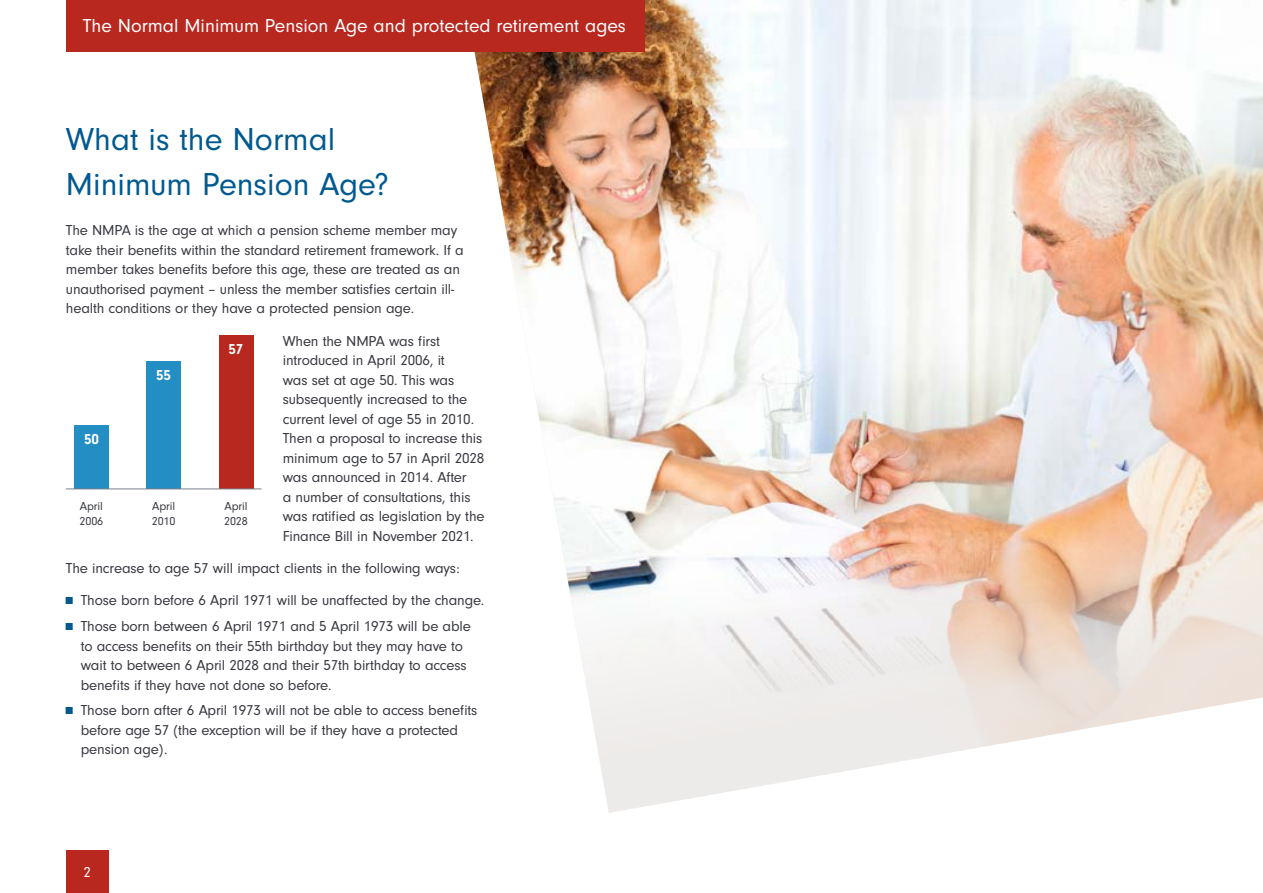
<style>
.page{position:relative;width:1263px;height:893px;background:#fff}
.page>*{position:absolute;margin:0;border:0;box-sizing:border-box;transform-origin:0 0}
.t1{font:33px/45px "Neuzeit Gro";color:#00598f}
.t2{font:19.5px "Neuzeit Gro";color:#fff}
.t3{font:15px/19.5px "Neuzeit Gro";letter-spacing:-.01em;color:#383941}
.t4{font:700 15px "Neuzeit Gro";color:#fff}
.t5{font:15px "Neuzeit Gro";color:#fff}
.t6{font:12px/15px "Neuzeit Gro";letter-spacing:-.01em;color:#383941}
.s1{font-weight:300;font-size:10.5px;color:#00598f}
</style>
<div class="page">
<img style="left:465px;top:0;width:798px;height:813px">
<div style="left:66px;top:0;width:578px;height:51px;background:#b8281f"></div>
<div style="left:66px;top:850px;width:42px;height:43px;background:#b8281f"></div>
<div style="left:74px;top:425px;width:34px;height:64px;background:#238ec3"></div>
<div style="left:147px;top:361px;width:34px;height:128px;background:#238ec3"></div>
<div style="left:219px;top:336px;width:34px;height:153px;background:#b8281f"></div>
<hr style="left:66px;top:489px;width:195px;height:1px;background:#7b7f8c">
<h2 class="t2" style="left:83px;top:15px;width:544px">The Normal Minimum Pension Age and protected retirement ages</h2>
<h1 class="t1" style="left:66px;top:117px;width:324px">What is the Normal<br>Minimum Pension Age?</h1>
<p class="t3" style="left:66px;top:221px;width:399px">The NMPA is the age at which a pension scheme member may take their benefits within the standard retirement framework. If a member takes benefits before this age, these are treated as an unauthorised payment – unless the member satisfies certain ill&shy;health conditions or they have a protected pension age.</p>
<p class="t3" style="left:283px;top:331px;width:203px">When the NMPA was first introduced in April 2006, it<br>was set at age 50. This was subsequently increased to the current level of age 55 in 2010.<br>Then a proposal to increase this minimum age to 57 in April 2028 was announced in 2014. After<br>a number of consultations, this was ratified as legislation by the<br>Finance Bill in November 2021.</p>
<p class="t3" style="left:66px;top:558px;width:395px">The increase to age 57 will impact clients in the following ways:</p>
<p class="t3" style="left:66px;top:591px;width:420px"><span class="s1">■</span> Those born before 6 April 1971 will be unaffected by the change.</p>
<p class="t3" style="left:81px;top:617px;width:392px;text-indent:-15px"><span class="s1">■</span> Those born between 6 April 1971 and 5 April 1973 will be able to access benefits on their 55th birthday but they may have to wait to between 6 April 2028 and their 57th birthday to access benefits if they have not done so before.</p>
<p class="t3" style="left:81px;top:701px;width:398px;text-indent:-15px"><span class="s1">■</span> Those born after 6 April 1973 will not be able to access benefits before age 57 (the exception will be if they have a protected pension age).</p>
<p class="t4" style="left:229px;top:341px;width:16px">57</p>
<p class="t4" style="left:156px;top:367px;width:16px">55</p>
<p class="t4" style="left:84px;top:430px;width:16px">50</p>
<p class="t6" style="left:80px;top:499px;width:25px">April<br>2006</p>
<p class="t6" style="left:152px;top:499px;width:25px">April<br>2010</p>
<p class="t6" style="left:224px;top:499px;width:25px">April<br>2028</p>
<p class="t5" style="left:83px;top:864px;width:9px">2</p>
</div>
